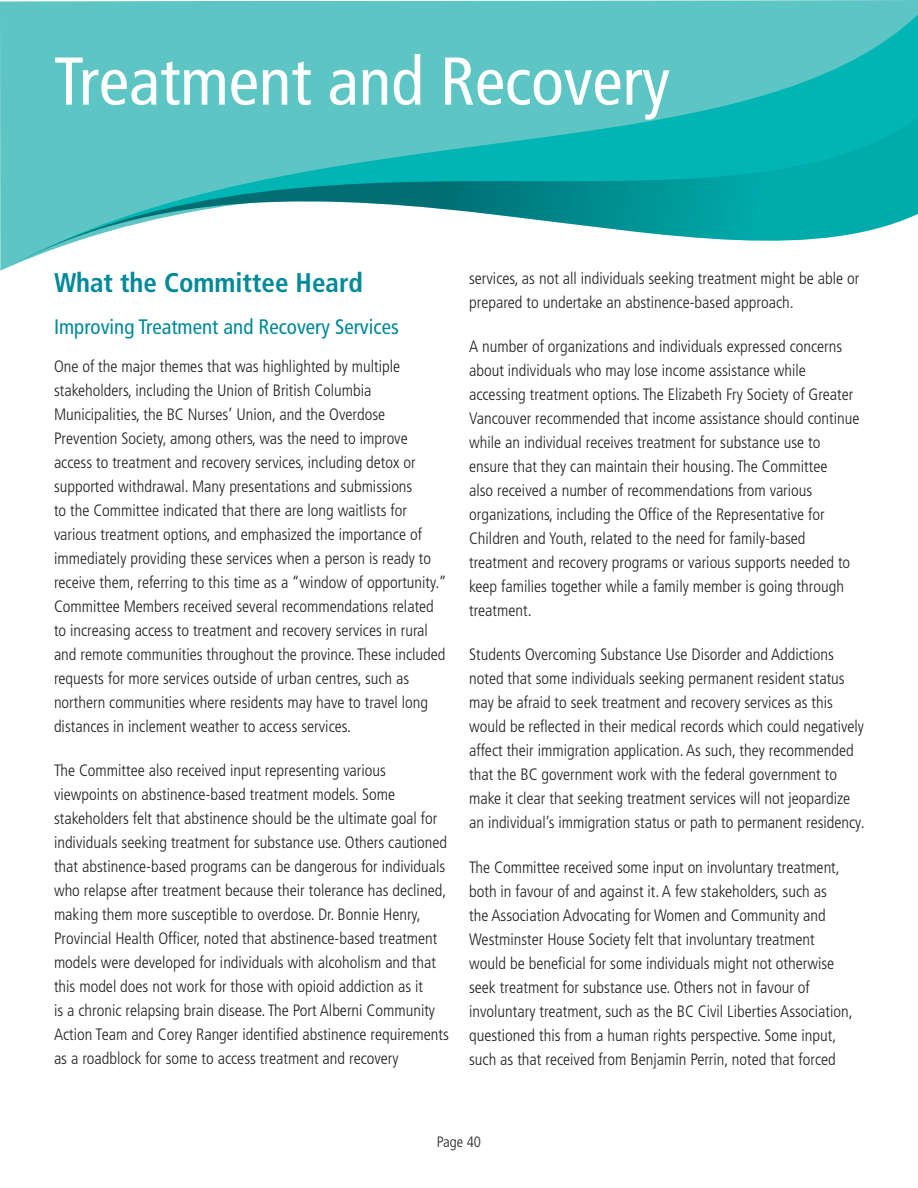
<style>
.page{position:relative;width:918px;height:1188px;background:#fff}
.page>*{position:absolute;margin:0;border:0;box-sizing:border-box;transform-origin:0 0}
.Section_Title{font:condensed 67.5px "Frutiger LT Std";color:#fff}
.H1_Body{font:700 condensed 27px "Frutiger LT Std";color:#008998}
.t1{font:condensed 21px "Frutiger LT Std";color:#008998}
.Body_Text{font:300 condensed 16.5px/24px "Frutiger LT Std";color:#231f20}
.t2{font:300 condensed 15px "Frutiger LT Std";color:#231f20}
</style>
<div class="page">
<svg style="left:0;top:0;width:918px;height:271px;background:#73cccb"></svg>
<svg style="left:1px;top:6px;width:917px;height:106px;background:#55c3c1"></svg>
<svg style="left:1px;top:112px;width:917px;height:159px"></svg>
<p class="Section_Title" style="left:54px;top:42px;width:618px">Treatment and Recovery</p>
<p class="H1_Body" style="left:54px;top:267px;width:310px">What the Committee Heard</p>
<h2 class="t1" style="left:54px;top:315px;width:346px">Improving Treatment and Recovery Services</h2>
<p class="Body_Text" style="left:54px;top:354px;width:394px">One of the major themes that was highlighted by multiple stakeholders, including the Union of British Columbia Municipalities, the BC Nurses’ Union, and the Overdose Prevention Society, among others, was the need to improve access to treatment and recovery services, including detox or supported withdrawal. Many presentations and submissions<br>to the Committee indicated that there are long waitlists for various treatment options, and emphasized the importance of immediately providing these services when a person is ready to receive them, referring to this time as a “window of opportunity.” Committee Members received several recommendations related to increasing access to treatment and recovery services in rural and remote communities throughout the province. These included requests for more services outside of urban centres, such as northern communities where residents may have to travel long distances in inclement weather to access services.</p>
<p class="Body_Text" style="left:54px;top:759px;width:396px">The Committee also received input representing various viewpoints on abstinence-based treatment models. Some stakeholders felt that abstinence should be the ultimate goal for individuals seeking treatment for substance use. Others cautioned that abstinence-based programs can be dangerous for individuals who relapse after treatment because their tolerance has declined, making them more susceptible to overdose. Dr. Bonnie Henry, Provincial Health Officer, noted that abstinence-based treatment models were developed for individuals with alcoholism and that this model does not work for those with opioid addiction as it<br>is a chronic relapsing brain disease. The Port Alberni Community Action Team and Corey Ranger identified abstinence requirements as a roadblock for some to access treatment and recovery</p>
<p class="Body_Text" style="left:469px;top:266px;width:392px">services, as not all individuals seeking treatment might be able or prepared to undertake an abstinence-based approach.</p>
<p class="Body_Text" style="left:469px;top:335px;width:392px">A number of organizations and individuals expressed concerns about individuals who may lose income assistance while accessing treatment options. The Elizabeth Fry Society of Greater Vancouver recommended that income assistance should continue while an individual receives treatment for substance use to ensure that they can maintain their housing. The Committee<br>also received a number of recommendations from various organizations, including the Office of the Representative for Children and Youth, related to the need for family-based treatment and recovery programs or various supports needed to keep families together while a family member is going through treatment.</p>
<p class="Body_Text" style="left:469px;top:643px;width:397px">Students Overcoming Substance Use Disorder and Addictions noted that some individuals seeking permanent resident status may be afraid to seek treatment and recovery services as this would be reflected in their medical records which could negatively affect their immigration application. As such, they recommended that the BC government work with the federal government to make it clear that seeking treatment services will not jeopardize an individual’s immigration status or path to permanent residency.</p>
<p class="Body_Text" style="left:469px;top:855px;width:385px">The Committee received some input on involuntary treatment, both in favour of and against it. A few stakeholders, such as<br>the Association Advocating for Women and Community and Westminster House Society felt that involuntary treatment would be beneficial for some individuals might not otherwise seek treatment for substance use. Others not in favour of involuntary treatment, such as the BC Civil Liberties Association, questioned this from a human rights perspective. Some input, such as that received from Benjamin Perrin, noted that forced</p>
<p class="t2" style="left:437px;top:1133px;width:46px">Page 40</p>
</div>
